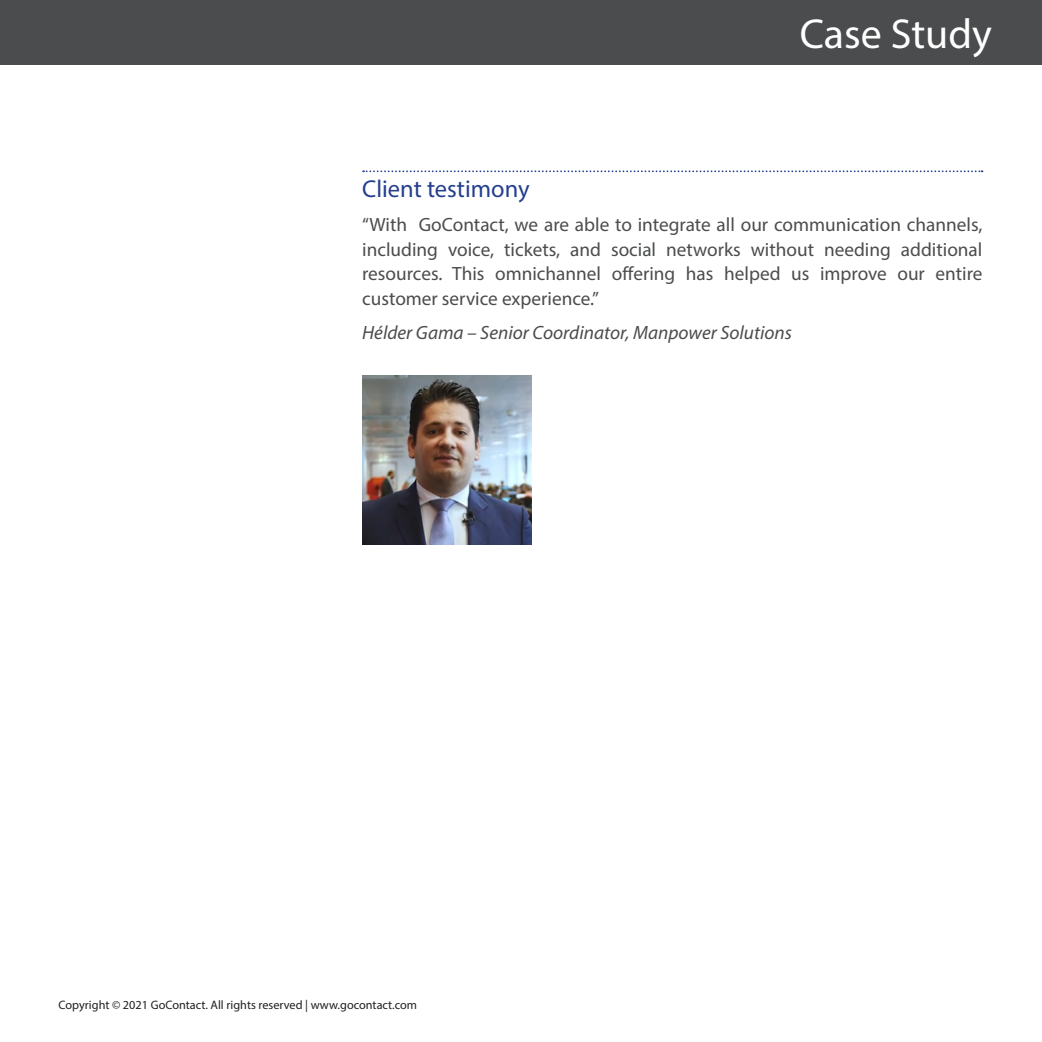
<style>
.page{position:relative;width:1042px;height:1042px;background:#fff}
.page>*{position:absolute;margin:0;border:0;box-sizing:border-box;transform-origin:0 0}
.t1{font:42px "Myriad Pro";color:#fff}
.Titulo{font:24.5px "Myriad Pro";color:#253f8e}
.corpo_texto{font:19.25px/24.5px "Myriad Pro";color:#4b4c4d;text-align:justify}
.corpo_texto-2{font:italic 19.25px "Myriad Pro";color:#4b4c4d}
.t2{font:12.25px "Myriad Pro";color:#231f20}
</style>
<div class="page">
<div style="left:0;top:0;width:1042px;height:64px;background:#4b4c4d"></div>
<svg style="left:363px;top:170px;width:619px;height:2px"></svg>
<img style="left:362px;top:376px;width:169px;height:169px">
<h1 class="t1" style="left:800px;top:8px;width:193px">Case Study</h1>
<p class="Titulo" style="left:362px;top:174px;width:169px">Client testimony</p>
<p class="corpo_texto" style="left:362px;top:212px;width:622px">“With GoContact, we are able to integrate all our communication channels, including voice, tickets, and social networks without needing additional resources. This omnichannel offering has helped us improve our entire customer service experience.”</p>
<p class="corpo_texto-2" style="left:362px;top:321px;width:431px">Hélder Gama – Senior Coordinator, Manpower Solutions</p>
<p class="t2" style="left:59px;top:997px;width:360px">Copyright © 2021 GoContact. All rights reserved | www.gocontact.com</p>
</div>
